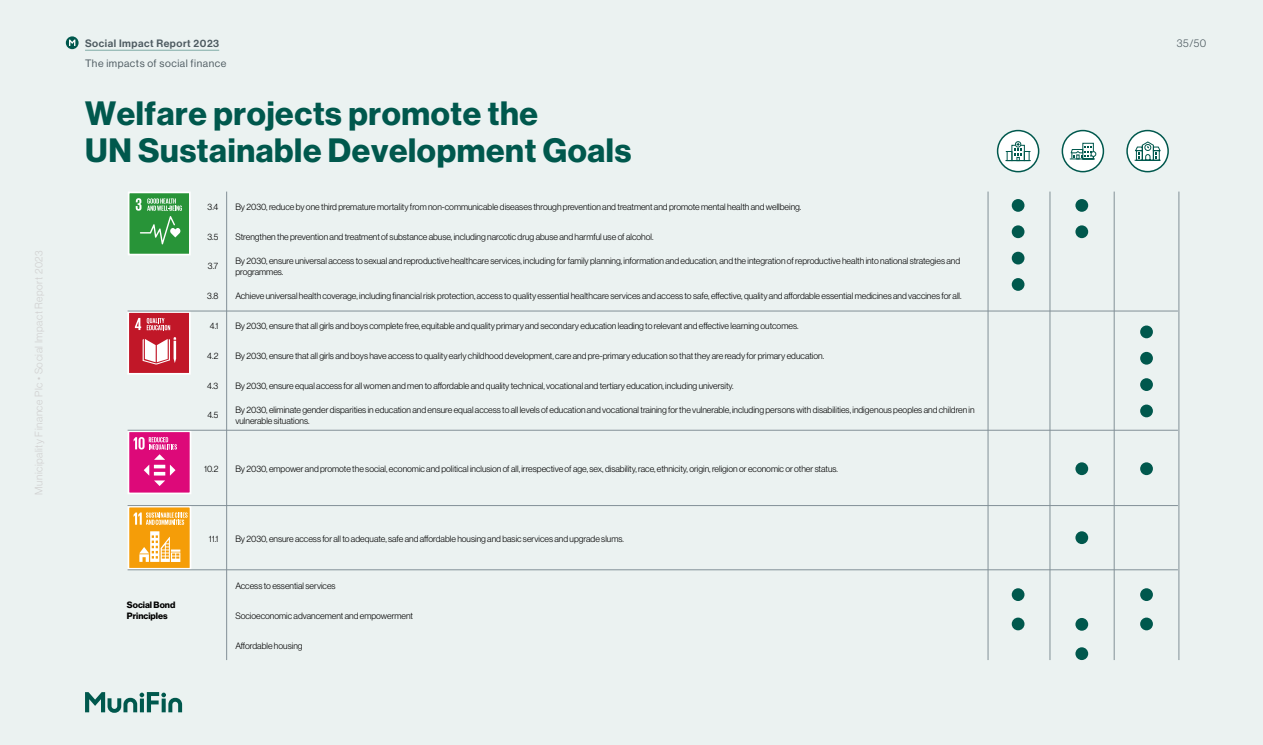
<style>
.page{position:relative;width:1263px;height:745px;background:#fff}
.page>*{position:absolute;margin:0;border:0;box-sizing:border-box;transform-origin:0 0}
.Otsikko_Iso_Kuusi{font:33px/37.5px "N Haas Grotesk DS Pro 75 Bd";letter-spacing:.02em;color:#00584d}
.t1{font:10.5px "N Haas Grotesk DS Pro 45 Lt";letter-spacing:.05em;color:#d0d0d0}
.t2{font:10.5px "N Haas Grotesk DS Pro 55 Rg";letter-spacing:.05em;color:#4e5b61}
.t3{font:10.5px "N Haas Grotesk DS Pro 65 Md";letter-spacing:.05em;color:#4e5b61}
.t4{font:10.5px "N Haas Grotesk DS Pro 45 Lt";color:#4e5b61}
.t5{font:9px/10.5px "N Haas Grotesk DS Pro 45 Lt";color:#000}
.t6{font:9px/10.5px "N Haas Grotesk DS Pro 75 Bd";color:#000}
</style>
<div class="page">
<div style="left:0;top:0;width:1263px;height:744px;background:#ebf2f1"></div>
<svg style="left:127px;top:505px;width:64px;height:65px;background:#f7b950"></svg>
<svg style="left:127px;top:310px;width:65px;height:65px;background:#d15b67"></svg>
<svg style="left:127px;top:429px;width:65px;height:65px;background:#e23e95"></svg>
<svg style="left:128px;top:192px;width:63px;height:63px;background:#52a85f"></svg>
<svg style="left:997px;top:130px;width:42px;height:41px"></svg>
<div style="left:997px;top:130px;width:42px;height:42px;border:2px solid #00584d;border-radius:50%"></div>
<svg style="left:1004px;top:141px;width:28px;height:20px"></svg>
<div style="left:1127px;top:130px;width:41px;height:41px;background:#fff;border-radius:50%"></div>
<div style="left:1126px;top:130px;width:43px;height:42px;border:2px solid #00584d;border-radius:50%"></div>
<svg style="left:1134px;top:141px;width:27px;height:20px"></svg>
<div style="left:1062px;top:130px;width:41px;height:41px;background:#fff;border-radius:50%"></div>
<div style="left:1061px;top:130px;width:43px;height:42px;border:2px solid #00584d;border-radius:50%"></div>
<svg style="left:1069px;top:142px;width:28px;height:18px"></svg>
<div style="left:1012px;top:588px;width:12px;height:12px;background:#00584d;border-radius:50%"></div>
<div style="left:1140px;top:588px;width:13px;height:12px;background:#00584d;border-radius:50%"></div>
<div style="left:1075px;top:617px;width:13px;height:13px;background:#00584d;border-radius:50%"></div>
<div style="left:1012px;top:617px;width:12px;height:13px;background:#00584d;border-radius:50%"></div>
<div style="left:1140px;top:617px;width:13px;height:13px;background:#00584d;border-radius:50%"></div>
<div style="left:1075px;top:647px;width:13px;height:12px;background:#00584d;border-radius:50%"></div>
<div style="left:1075px;top:462px;width:13px;height:13px;background:#00584d;border-radius:50%"></div>
<div style="left:1075px;top:531px;width:13px;height:12px;background:#00584d;border-radius:50%"></div>
<div style="left:1140px;top:462px;width:13px;height:13px;background:#00584d;border-radius:50%"></div>
<div style="left:1012px;top:199px;width:12px;height:13px;background:#00584d;border-radius:50%"></div>
<div style="left:1075px;top:199px;width:13px;height:13px;background:#00584d;border-radius:50%"></div>
<div style="left:1140px;top:325px;width:13px;height:13px;background:#00584d;border-radius:50%"></div>
<div style="left:1012px;top:225px;width:12px;height:13px;background:#00584d;border-radius:50%"></div>
<div style="left:1075px;top:225px;width:13px;height:13px;background:#00584d;border-radius:50%"></div>
<div style="left:1140px;top:351px;width:13px;height:13px;background:#00584d;border-radius:50%"></div>
<div style="left:1012px;top:251px;width:12px;height:13px;background:#00584d;border-radius:50%"></div>
<div style="left:1140px;top:378px;width:13px;height:13px;background:#00584d;border-radius:50%"></div>
<div style="left:1012px;top:278px;width:12px;height:12px;background:#00584d;border-radius:50%"></div>
<div style="left:1140px;top:404px;width:13px;height:13px;background:#00584d;border-radius:50%"></div>
<hr style="left:226px;top:191px;width:1px;height:468px;background:#829097">
<hr style="left:128px;top:310px;width:1050px;height:1px;background:#829097">
<hr style="left:128px;top:429px;width:1050px;height:1px;background:#829097">
<hr style="left:128px;top:505px;width:1050px;height:1px;background:#829097">
<hr style="left:128px;top:569px;width:1050px;height:1px;background:#829097">
<hr style="left:988px;top:191px;width:1px;height:468px;background:#829097">
<hr style="left:1050px;top:191px;width:1px;height:468px;background:#829097">
<hr style="left:1114px;top:191px;width:1px;height:468px;background:#829097">
<hr style="left:1179px;top:191px;width:1px;height:468px;background:#829097">
<hr style="left:85px;top:50px;width:134px;height:1px;background:#80aca6">
<svg style="left:85px;top:692px;width:97px;height:20px"></svg>
<svg style="left:66px;top:36px;width:13px;height:13px"></svg>
<svg style="left:69px;top:40px;width:6px;height:6px"></svg>
<p class="t1" style="left:33px;top:494px;width:246px;rotate:-90deg">Municipality Finance Plc • Social Impact Report 2023</p>
<p class="t3" style="left:85px;top:37px;width:136px">Social Impact Report 2023</p>
<p class="t4" style="left:1177px;top:37px;width:31px">35/50</p>
<p class="t2" style="left:85px;top:58px;width:143px">The impacts of social finance</p>
<p class="Otsikko_Iso_Kuusi" style="left:85px;top:95px;width:548px">Welfare projects promote the<br>UN Sustainable Development Goals</p>
<p class="t5" style="left:208px;top:201px;width:12px">3.4</p>
<p class="t5" style="left:235px;top:201px;width:567px">By 2030, reduce by one third premature mortality from non-communicable diseases through prevention and treatment and promote mental health and wellbeing.</p>
<p class="t5" style="left:208px;top:231px;width:12px">3.5</p>
<p class="t5" style="left:235px;top:231px;width:420px">Strengthen the prevention and treatment of substance abuse, including narcotic drug abuse and harmful use of alcohol.</p>
<p class="t5" style="left:208px;top:261px;width:12px">3.7</p>
<p class="t5" style="left:235px;top:255px;width:726px">By 2030, ensure universal access to sexual and reproductive healthcare services, including for family planning, information and education, and the integration of reproductive health into national strategies and programmes.</p>
<p class="t5" style="left:207px;top:290px;width:13px">3.8</p>
<p class="t5" style="left:235px;top:290px;width:728px">Achieve universal health coverage, including financial risk protection, access to quality essential healthcare services and access to safe, effective, quality and affordable essential medicines and vaccines for all.</p>
<p class="t5" style="left:210px;top:320px;width:10px">4.1</p>
<p class="t5" style="left:235px;top:320px;width:565px">By 2030, ensure that all girls and boys complete free, equitable and quality primary and secondary education leading to relevant and effective learning outcomes.</p>
<p class="t5" style="left:207px;top:350px;width:13px">4.2</p>
<p class="t5" style="left:235px;top:350px;width:590px">By 2030, ensure that all girls and boys have access to quality early childhood development, care and pre-primary education so that they are ready for primary education.</p>
<p class="t5" style="left:207px;top:380px;width:13px">4.3</p>
<p class="t5" style="left:235px;top:380px;width:500px">By 2030, ensure equal access for all women and men to affordable and quality technical, vocational and tertiary education, including university.</p>
<p class="t5" style="left:207px;top:410px;width:12px">4.5</p>
<p class="t5" style="left:235px;top:404px;width:741px">By 2030, eliminate gender disparities in education and ensure equal access to all levels of education and vocational training for the vulnerable, including persons with disabilities, indigenous peoples and children in vulnerable situations.</p>
<p class="t6" style="left:127px;top:599px;width:50px">Social Bond<br>Principles</p>
<p class="t5" style="left:204px;top:463px;width:16px">10.2</p>
<p class="t5" style="left:235px;top:463px;width:604px">By 2030, empower and promote the social, economic and political inclusion of all, irrespective of age, sex, disability, race, ethnicity, origin, religion or economic or other status.</p>
<p class="t5" style="left:209px;top:533px;width:11px">11.1</p>
<p class="t5" style="left:235px;top:533px;width:390px">By 2030, ensure access for all to adequate, safe and affordable housing and basic services and upgrade slums.</p>
<p class="t5" style="left:235px;top:580px;width:102px">Access to essential services</p>
<p class="t5" style="left:235px;top:610px;width:179px">Socioeconomic advancement and empowerment</p>
<p class="t5" style="left:235px;top:639px;width:69px">Affordable housing</p>
</div>
